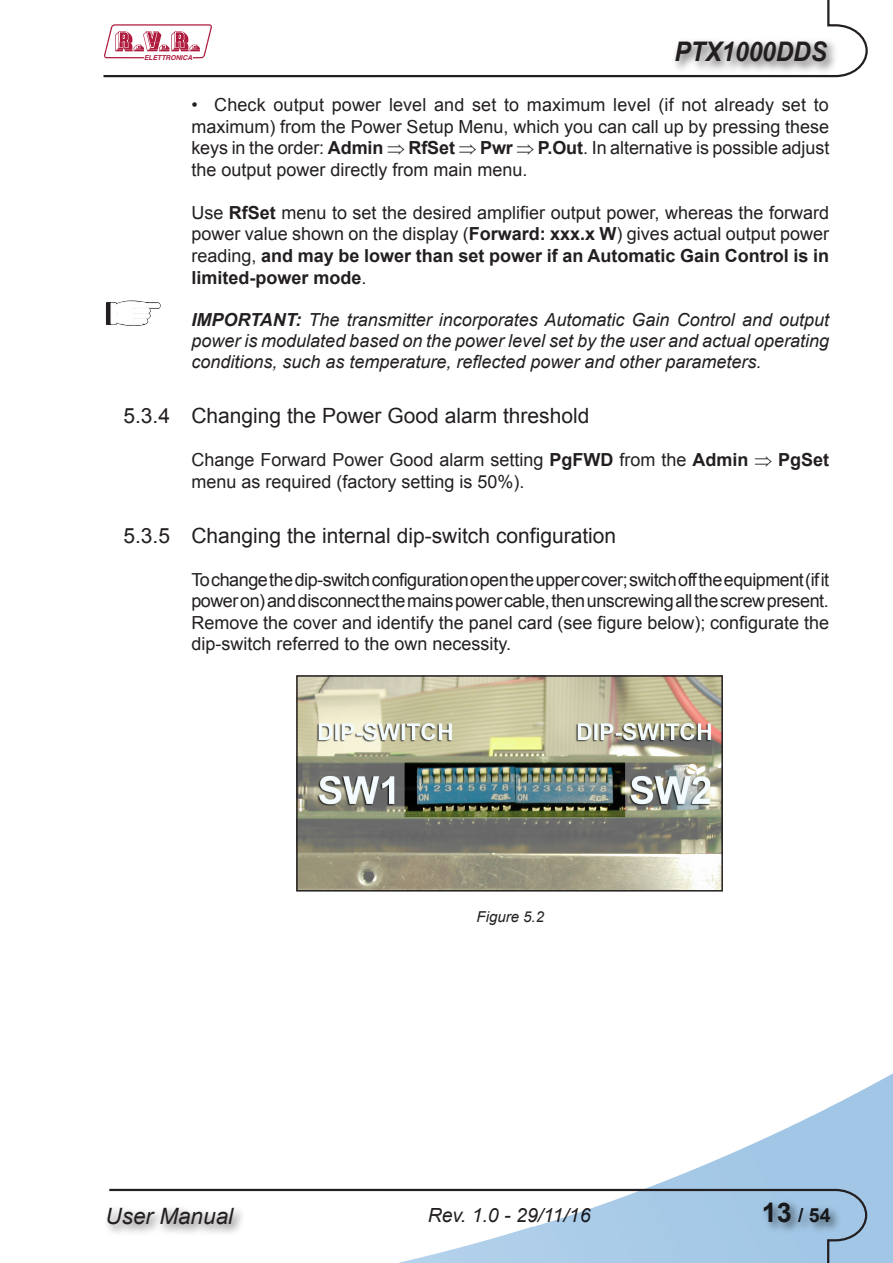
<style>
.page{position:relative;width:893px;height:1263px;background:#fff}
.page>*{position:absolute;margin:0;border:0;box-sizing:border-box;transform-origin:0 0}
.t1{font:italic 700 27px "Arial";color:#231f20;scale:.9 1}
.t2{font:italic 22.5px "Arial";color:#231f20}
.t3{font:21px "Arial";color:#231f20}
.t4{font:italic 19.5px "Arial";color:#231f20}
.t5{font:700 19.5px "Arial";color:#231f20}
.t6{font:18px/21.6px "Arial";color:#231f20;text-align:justify}
.t7{font:italic 18px/21.3px "Arial";color:#231f20;text-align:justify}
.t8{font:italic 15px "Arial";color:#231f20}
.t9{font:italic 700 6.75px "Helvetica";color:#ae1b3d}
.s1{font-weight:700}
.s2{font-size:27px}
</style>
<div class="page">
<img style="left:647px;top:1073px;width:246px;height:190px">
<svg style="left:109px;top:1188px;width:759px;height:75px"></svg>
<div style="left:760px;top:1198px;width:83px;height:37px;background:#231f20;opacity:.75"></div>
<div style="left:103px;top:1204px;width:144px;height:34px;background:#231f20;opacity:.75"></div>
<svg style="left:103px;top:0;width:765px;height:78px"></svg>
<div style="left:671px;top:37px;width:169px;height:38px;background:#231f20;opacity:.75"></div>
<svg style="left:106px;top:301px;width:54px;height:24px"></svg>
<img style="left:299px;top:678px;width:421px;height:210px">
<div style="left:296px;top:675px;width:427px;height:216px;border:2px solid #231f20"></div>
<h1 class="t1" style="left:674px;top:34px;width:171px">PTX1000DDS</h1>
<p class="t6" style="left:191px;top:94px;width:639px">• Check output power level and set to maximum level (if not already set to maximum) from the Power Setup Menu, which you can call up by pressing these keys in the order: <span class="s1">Admin</span> ⇒ <span class="s1">RfSet</span> ⇒ <span class="s1">Pwr</span> ⇒ <span class="s1">P.Out</span>. In alternative is possible adjust the output power directly from main menu.</p>
<p class="t6" style="left:191px;top:202px;width:639px">Use <span class="s1">RfSet</span> menu to set the desired amplifier output power, whereas the forward power value shown on the display (<span class="s1">Forward: xxx.x W</span>) gives actual output power reading, <span class="s1">and may be lower than set power if an Automatic Gain Control is in limited-power mode</span>.</p>
<p class="t7" style="left:191px;top:309px;width:639px"><span class="s1">IMPORTANT:</span> The transmitter incorporates Automatic Gain Control and output power is modulated based on the power level set by the user and actual operating conditions, such as temperature, reflected power and other parameters.</p>
<p class="t3" style="left:123px;top:402px;width:468px">5.3.4 Changing the Power Good alarm threshold</p>
<p class="t6" style="left:191px;top:449px;width:639px">Change Forward Power Good alarm setting <span class="s1">PgFWD</span> from the <span class="s1">Admin</span> ⇒ <span class="s1">PgSet </span>menu as required (factory setting is 50%).</p>
<p class="t3" style="left:123px;top:522px;width:494px">5.3.5 Changing the internal dip-switch configuration</p>
<p class="t6" style="left:191px;top:569px;width:639px">To change the dip-switch configuration open the upper cover; switch off the equipment (if it power on) and disconnect the mains power cable, then unscrewing all the screw present.<br>Remove the cover and identify the panel card (see figure below); configurate the dip-switch referred to the own necessity.</p>
<p class="t9" style="left:144px;top:54px;width:50px">ELETTRONICA</p>
<p class="t8" style="left:476px;top:906px;width:69px">Figure 5.2</p>
<p class="t2" style="left:106px;top:1202px;width:129px">User Manual</p>
<p class="t4" style="left:428px;top:1203px;width:164px">Rev. 1.0 - 29/11/16</p>
<p class="t5" style="left:762px;top:1202px;width:70px"><span class="s2">13</span> / 54</p>
</div>
